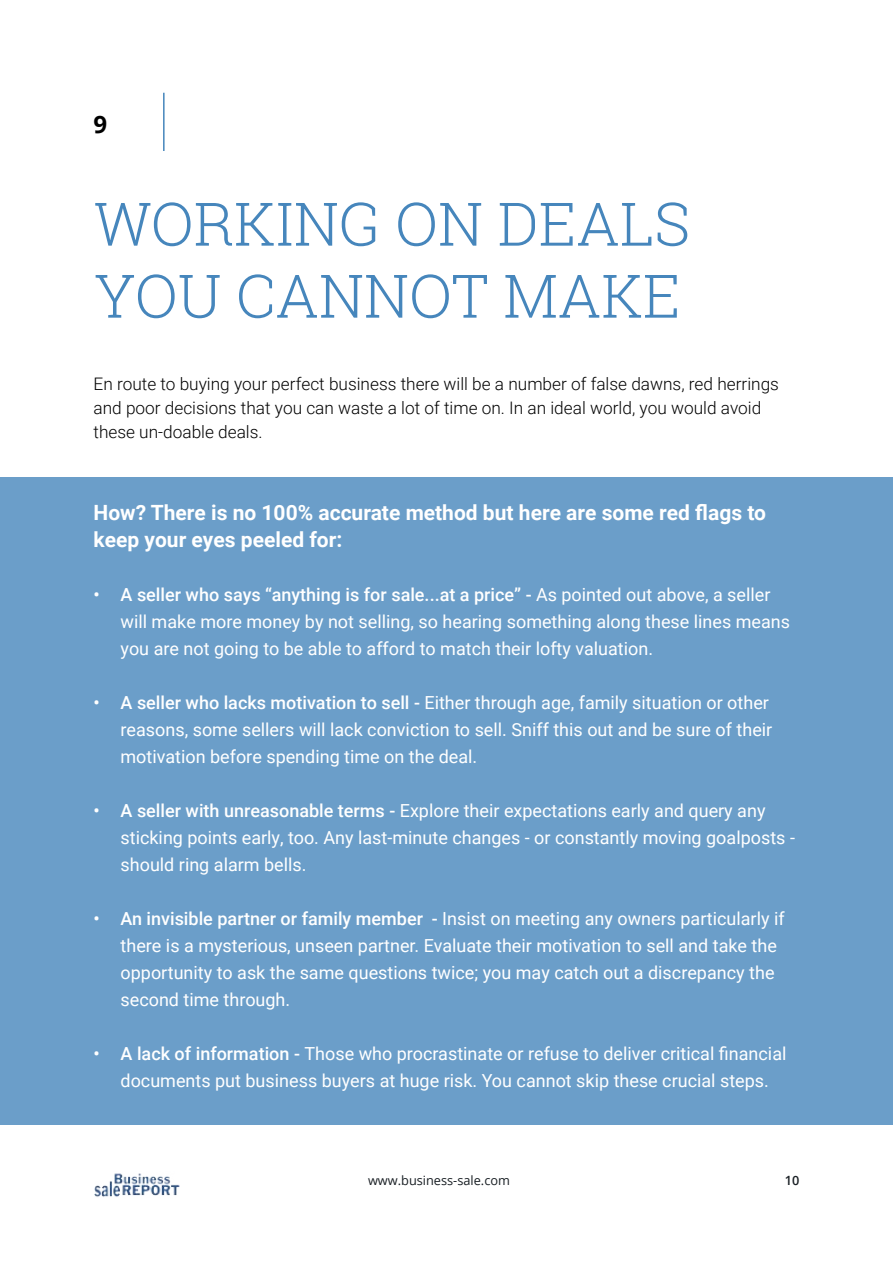
<style>
.page{position:relative;width:893px;height:1263px;background:#fff}
.page>*{position:absolute;margin:0;border:0;box-sizing:border-box;transform-origin:0 0}
.t1{font:300 60px/72px "Roboto Slab";color:#4686bc}
.t2{font:700 24px "Open Sans";color:#000}
.t3{font:700 21px/27px "Roboto";color:#fff}
.t4{font:18px/27px "Roboto";color:#fff}
.t5{font:300 17.25px/24px "Roboto";color:#000}
.t6{font:12.75px "Open Sans";color:#191f24}
.t7{font:600 12.75px "Open Sans";color:#191f24}
.s1{font-weight:500}
</style>
<div class="page">
<div style="left:0;top:477px;width:893px;height:648px;background:#6b9ec9"></div>
<hr style="left:163px;top:93px;width:2px;height:58px;background:#4686bc">
<img style="left:95px;top:1173px;width:85px;height:24px">
<h2 class="t2" style="left:94px;top:108px;width:15px">9</h2>
<h1 class="t1" style="left:94px;top:186px;width:598px">WORKING ON DEALS<br>YOU CANNOT MAKE</h1>
<p class="t5" style="left:94px;top:371px;width:687px">En route to buying your perfect business there will be a number of false dawns, red herrings and poor decisions that you can waste a lot of time on. In an ideal world, you would avoid these un-doable deals.</p>
<p class="t3" style="left:94px;top:498px;width:674px">How? There is no 100% accurate method but here are some red flags to keep your eyes peeled for:</p>
<p class="t4" style="left:121px;top:580px;width:671px;text-indent:-27px"><span class="s1">• A seller who says “anything is for sale...at a price” -</span> As pointed out above, a seller will make more money by not selling, so hearing something along these lines means you are not going to be able to afford to match their lofty valuation.</p>
<p class="t4" style="left:121px;top:688px;width:653px;text-indent:-27px"><span class="s1">• A seller who lacks motivation to sell -</span> Either through age, family situation or other reasons, some sellers will lack conviction to sell. Sniff this out and be sure of their motivation before spending time on the deal.</p>
<p class="t4" style="left:121px;top:796px;width:676px;text-indent:-27px"><span class="s1">• A seller with unreasonable terms -</span> Explore their expectations early and query any sticking points early, too. Any last-minute changes - or constantly moving goalposts - should ring alarm bells.</p>
<p class="t4" style="left:121px;top:904px;width:666px;text-indent:-27px"><span class="s1">• An invisible partner or family member -</span> Insist on meeting any owners particularly if there is a mysterious, unseen partner. Evaluate their motivation to sell and take the opportunity to ask the same questions twice; you may catch out a discrepancy the second time through.</p>
<p class="t4" style="left:94px;top:1039px;width:694px;text-align:center"><span class="s1">• A lack of information -</span> Those who procrastinate or refuse to deliver critical financial documents put business buyers at huge risk. You cannot skip these crucial steps.</p>
<p class="t6" style="left:368px;top:1171px;width:143px">www.business-sale.com</p>
<p class="t7" style="left:785px;top:1171px;width:16px">10</p>
</div>
